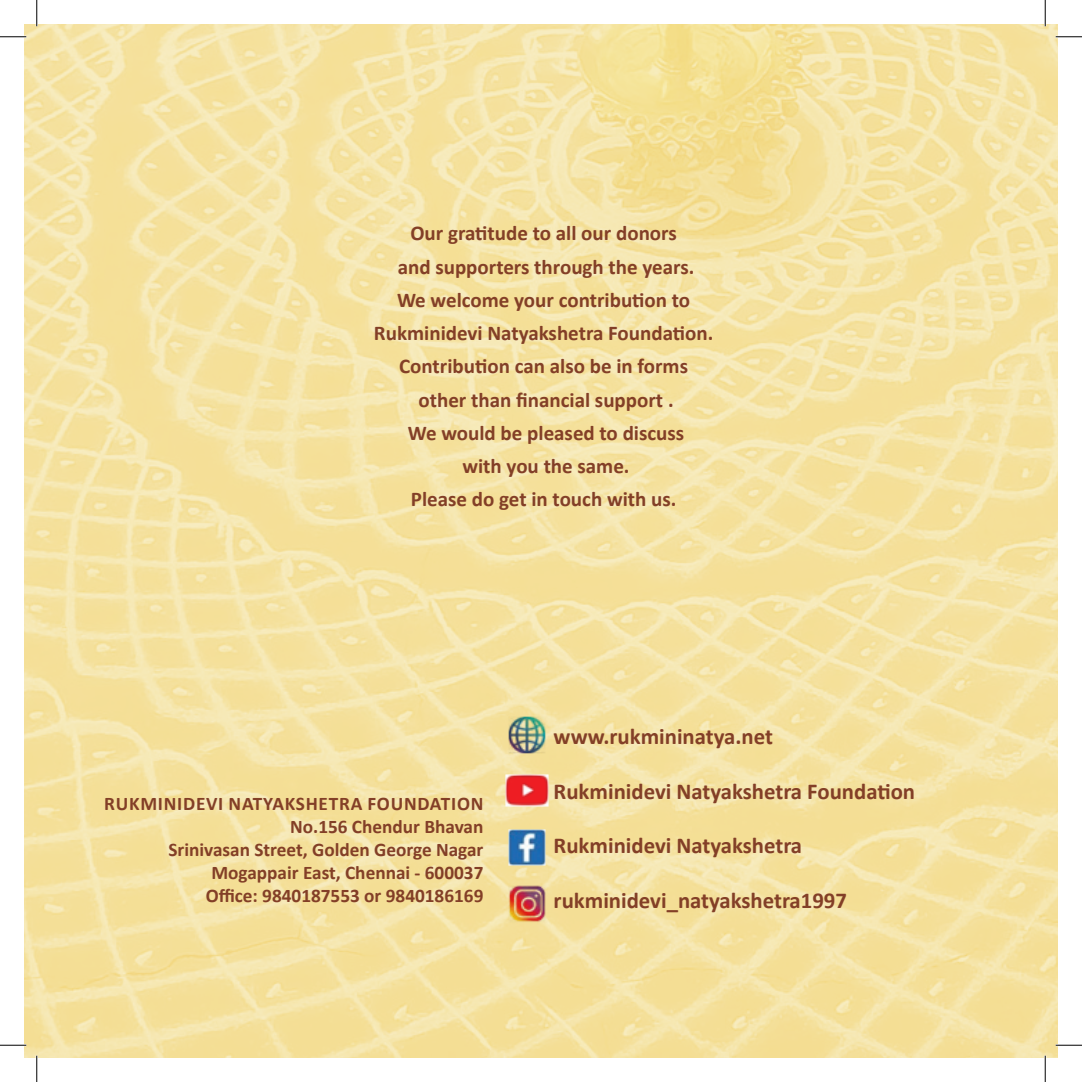
<style>
.page{position:relative;width:1082px;height:1082px;background:#fff}
.page>*{position:absolute;margin:0;border:0;box-sizing:border-box;transform-origin:0 0}
.t1{font:700 22.75px "Calibri";color:#833f27}
.t2{font:700 21px/33.2px "Calibri";color:#833f27;text-align:center}
.t3{font:700 19.25px/23.1px "Calibri";color:#833f27;text-align:right}
</style>
<div class="page">
<img style="left:24px;top:24px;width:1033px;height:1033px">
<img style="left:508px;top:828px;width:38px;height:38px">
<img style="left:508px;top:715px;width:38px;height:39px">
<img style="left:504px;top:773px;width:45px;height:34px">
<img style="left:508px;top:884px;width:38px;height:40px">
<hr style="left:0;top:36px;width:26px;height:2px;background:#fff">
<hr style="left:1055px;top:36px;width:27px;height:2px;background:#fff">
<hr style="left:0;top:1044px;width:26px;height:2px;background:#fff">
<hr style="left:1055px;top:1044px;width:27px;height:2px;background:#fff">
<hr style="left:36px;top:0;width:2px;height:26px;background:#fff">
<hr style="left:36px;top:1055px;width:2px;height:27px;background:#fff">
<hr style="left:1044px;top:0;width:2px;height:26px;background:#fff">
<hr style="left:1044px;top:1055px;width:2px;height:27px;background:#fff">
<svg style="left:0;top:36px;width:26px;height:1px"></svg>
<svg style="left:1055px;top:36px;width:27px;height:1px"></svg>
<svg style="left:0;top:1044px;width:26px;height:1px"></svg>
<svg style="left:1055px;top:1044px;width:27px;height:1px"></svg>
<svg style="left:36px;top:0;width:1px;height:26px"></svg>
<svg style="left:36px;top:1055px;width:1px;height:27px"></svg>
<svg style="left:1044px;top:0;width:1px;height:26px"></svg>
<svg style="left:1044px;top:1055px;width:1px;height:27px"></svg>
<p class="t2" style="left:374px;top:216px;width:341px">Our gratitude to all our donors<br>and supporters through the years.<br>We welcome your contribution to<br>Rukminidevi Natyakshetra Foundation.<br>Contribution can also be in forms other than financial support .<br>We would be pleased to discuss<br>with you the same.<br>Please do get in touch with us.</p>
<p class="t3" style="left:104px;top:791px;width:381px">RUKMINIDEVI NATYAKSHETRA FOUNDATION No.156 Chendur Bhavan<br>Srinivasan Street, Golden George Nagar Mogappair East, Chennai - 600037<br>Office: 9840187553 or 9840186169</p>
<p class="t1" style="left:553px;top:720px;width:221px">www.rukmininatya.net</p>
<p class="t1" style="left:553px;top:775px;width:363px">Rukminidevi Natyakshetra Foundation</p>
<p class="t1" style="left:553px;top:829px;width:250px">Rukminidevi Natyakshetra</p>
<p class="t1" style="left:553px;top:884px;width:295px">rukminidevi_natyakshetra1997</p>
</div>
